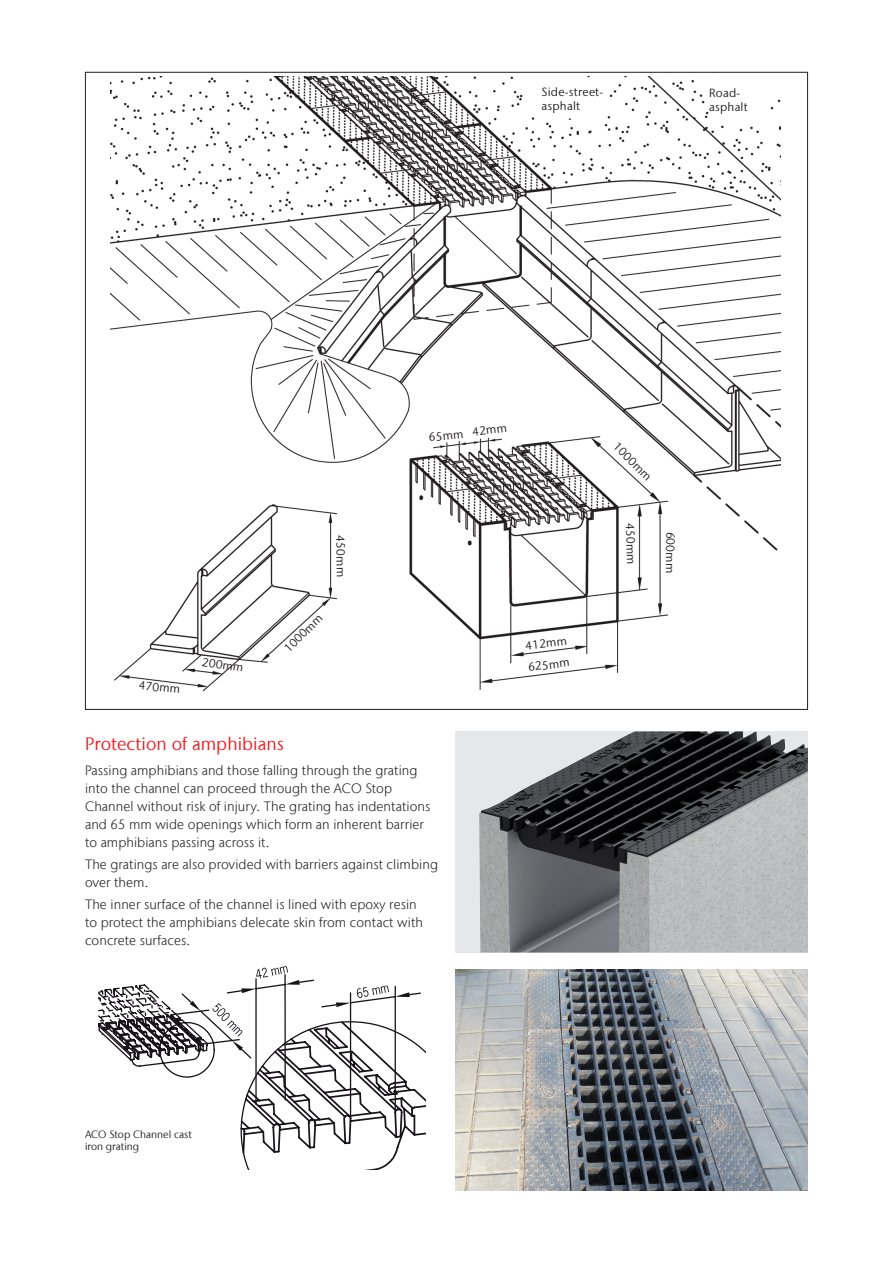
<style>
.page{position:relative;width:893px;height:1263px;background:#fff}
.page>*{position:absolute;margin:0;border:0;box-sizing:border-box;transform-origin:0 0}
.Subhead_Red{font:18px "Stone Sans IIITC Com";letter-spacing:.005em;color:#ee1d23}
.Main_Text{font:300 13.5px/18px "Stone Sans IIITC Com";letter-spacing:.005em;color:#231f20}
.t1{font:12px/14.4px "Stone Sans IIITC Com";letter-spacing:.02em;color:#231f20}
.t2{font:10.5px/12.6px "Stone Sans IIITC Com";color:#231f20}
</style>
<div class="page">
<img style="left:111px;top:77px;width:669px;height:615px">
<div style="left:455px;top:731px;width:353px;height:221px;background:#e6e7e9"></div>
<img style="left:479px;top:731px;width:329px;height:221px">
<img style="left:455px;top:969px;width:353px;height:222px">
<svg style="left:98px;top:966px;width:328px;height:203px"></svg>
<p class="t1" style="left:542px;top:85px;width:63px">Side-street&shy;asphalt</p>
<p class="t1" style="left:709px;top:85px;width:40px">Road&shy;asphalt</p>
<p class="t1" style="left:428px;top:430px;width:36px;rotate:-6deg">65mm</p>
<p class="t1" style="left:471px;top:424px;width:36px;rotate:-7deg">42mm</p>
<p class="t1" style="left:139px;top:678px;width:43px;rotate:5deg">470mm</p>
<p class="t1" style="left:203px;top:654px;width:43px;rotate:8deg">200mm</p>
<p class="t1" style="left:348px;top:535px;width:43px;rotate:89deg">450mm</p>
<p class="t1" style="left:281px;top:645px;width:50px;rotate:-45deg">1000mm</p>
<p class="Subhead_Red" style="left:85px;top:732px;width:200px">Protection of amphibians</p>
<p class="Main_Text" style="left:85px;top:761px;width:347px">Passing amphibians and those falling through the grating into the channel can proceed through the ACO Stop Channel without risk of injury. The grating has indentations and 65 mm wide openings which form an inherent barrier to amphibians passing across it.</p>
<p class="Main_Text" style="left:85px;top:855px;width:354px">The gratings are also provided with barriers against climbing over them.</p>
<p class="Main_Text" style="left:85px;top:896px;width:339px">The inner surface of the channel is lined with epoxy resin to protect the amphibians delecate skin from contact with concrete surfaces.</p>
<p class="t1" style="left:524px;top:638px;width:43px;rotate:-7deg">412mm</p>
<p class="t1" style="left:527px;top:660px;width:43px;rotate:-7deg">625mm</p>
<p class="t1" style="left:621px;top:439px;width:50px;rotate:45deg">1000mm</p>
<p class="t1" style="left:637px;top:522px;width:43px;rotate:88deg">450mm</p>
<p class="t1" style="left:678px;top:532px;width:43px;rotate:91deg">600mm</p>
<p class="t2" style="left:85px;top:1127px;width:108px">ACO Stop Channel cast iron grating</p>
</div>
